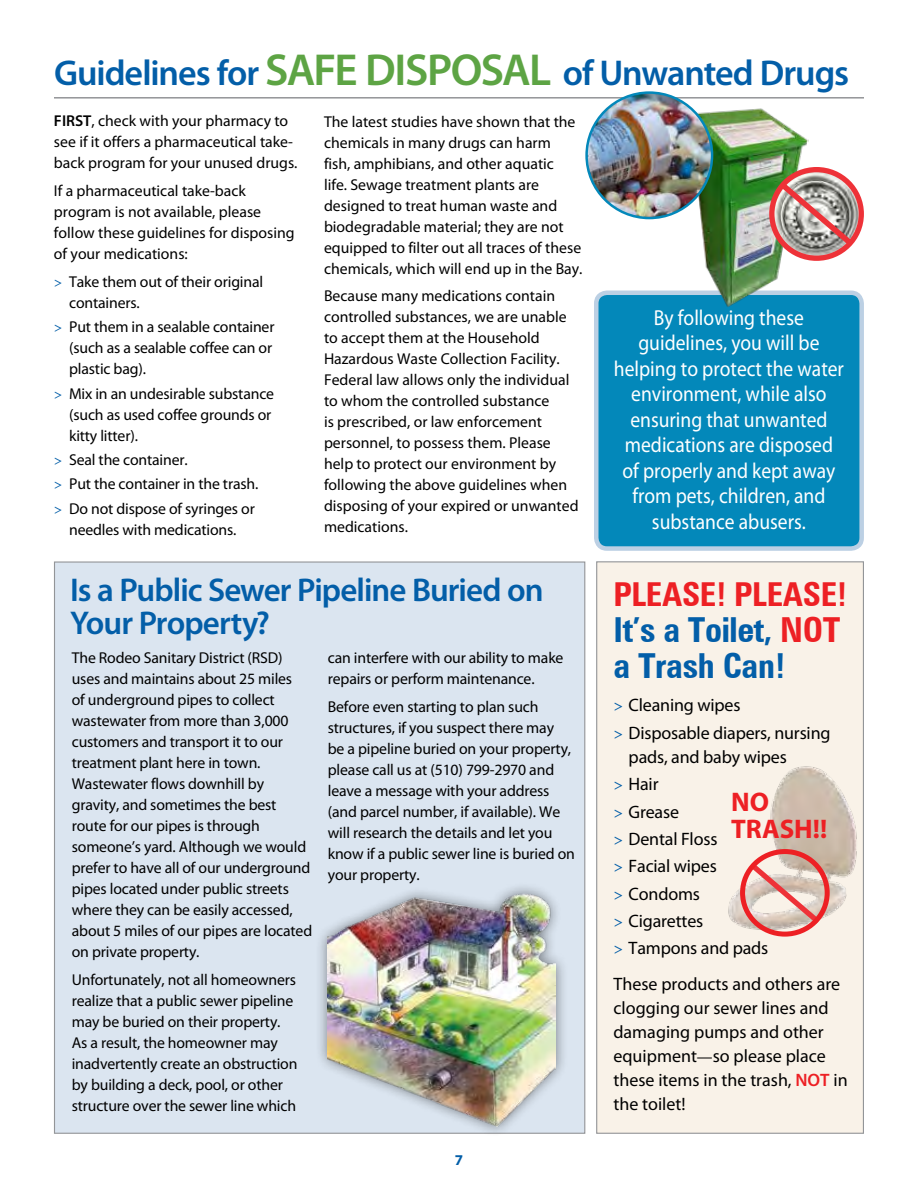
<style>
.page{position:relative;width:918px;height:1188px;background:#fff}
.page>*{position:absolute;margin:0;border:0;box-sizing:border-box;transform-origin:0 0}
.t1{font:600 36px "Myriad Pro";letter-spacing:-.03em;color:#035ea8}
.t2{font:700 condensed 34.5px/36px "Zurich BT";letter-spacing:-.01em;color:#035ea8}
.t3{font:600 33px/33px "Myriad Pro";letter-spacing:-.03em;color:#035ea8}
.t4{font:700 condensed 33px "Zurich BT";letter-spacing:-.01em;color:#ed2024}
.t5{font:700 27px/27px "Myriad Pro";color:#ed2024}
.t6{font:21.75px/25.5px "Myriad Pro";color:#fff;text-align:center;scale:.9 1}
.t7{font:18px/27.5px "Myriad Pro";color:#000}
.t8{font:15.75px/21px "Myriad Pro";letter-spacing:-.01em;color:#000}
.t9{font:700 15px "Myriad Pro";color:#035ea8}
.s1{font-size:45px;color:#5da444}
.s2{font-weight:600}
.s3{font-family:"Arno Pro";color:#035ea8}
.s4{color:#ed2024}
.s5{font-size:15.75px}
.s6{font-weight:600;color:#ed2024}
</style>
<div class="page">
<div style="left:54px;top:561px;width:531px;height:573px;background:#dbe5f0;border:1px solid #939598"></div>
<div style="left:315px;top:881px;width:253px;height:257px;background:#000;opacity:.5"></div>
<img style="left:328px;top:894px;width:227px;height:233px">
<div style="left:596px;top:561px;width:268px;height:573px;background:#f9f2e8;border:1px solid #939598"></div>
<div style="left:596px;top:293px;width:266px;height:256px;background:#0388ba;border-radius:11px"></div>
<div style="left:594px;top:291px;width:270px;height:260px;border:4px solid #bcd0e4;border-radius:11px"></div>
<img style="left:685px;top:108px;width:124px;height:199px">
<hr style="left:54px;top:97px;width:810px;height:1px;background:#939598">
<img style="left:587px;top:94px;width:125px;height:123px">
<img style="left:772px;top:170px;width:89px;height:88px;border-radius:45px">
<div style="left:769px;top:167px;width:95px;height:94px;border:5px solid #ee3238;border-radius:50%"></div>
<svg style="left:775px;top:177px;width:83px;height:74px"></svg>
<img style="left:728px;top:766px;width:129px;height:165px">
<svg style="left:747px;top:859px;width:78px;height:70px"></svg>
<div style="left:740px;top:849px;width:90px;height:88px;border:5px solid #ed2024;border-radius:50%"></div>
<h1 class="t1" style="left:54px;top:50px;width:797px">Guidelines for <span class="s1">SAFE DISPOSAL</span> of Unwanted Drugs</h1>
<p class="t8" style="left:324px;top:111px;width:260px">The latest studies have shown that the chemicals in many drugs can harm<br>fish, amphibians, and other aquatic<br>life. Sewage treatment plants are designed to treat human waste and biodegradable material; they are not equipped to filter out all traces of these chemicals, which will end up in the Bay.</p>
<p class="t8" style="left:324px;top:285px;width:256px">Because many medications contain controlled substances, we are unable to accept them at the Household Hazardous Waste Collection Facility.<br>Federal law allows only the individual to whom the controlled substance<br>is prescribed, or law enforcement personnel, to possess them. Please help to protect our environment by following the above guidelines when disposing of your expired or unwanted medications.</p>
<p class="t8" style="left:54px;top:110px;width:245px"><span class="s2">FIRST</span>, check with your pharmacy to see if it offers a pharmaceutical take&shy;back program for your unused drugs.</p>
<p class="t8" style="left:54px;top:180px;width:242px">If a pharmaceutical take-back program is not available, please follow these guidelines for disposing of your medications:</p>
<p class="t8" style="left:69px;top:271px;width:196px;text-indent:-15px"><span class="s3">&gt;</span> Take them out of their original containers.</p>
<p class="t8" style="left:69px;top:316px;width:207px;text-indent:-15px"><span class="s3">&gt;</span> Put them in a sealable container (such as a sealable coffee can or plastic bag).</p>
<p class="t8" style="left:69px;top:383px;width:207px;text-indent:-15px"><span class="s3">&gt;</span> Mix in an undesirable substance (such as used coffee grounds or kitty litter).</p>
<p class="t8" style="left:54px;top:447px;width:206px;line-height:24.5px"><span class="s3">&gt;</span> Seal the container.<br><span class="s3">&gt;</span> Put the container in the trash. <span class="s3">&gt;</span> Do not dispose of syringes or</p>
<p class="t8" style="left:69px;top:519px;width:169px">needles with medications.</p>
<h3 class="t6" style="left:614px;top:304px;width:257px">By following these guidelines, you will be helping to protect the water environment, while also ensuring that unwanted medications are disposed<br>of properly and kept away from pets, children, and substance abusers.</h3>
<h3 class="t3" style="left:70px;top:573px;width:475px">Is a Public Sewer Pipeline Buried on<br>Your Property?</h3>
<p class="t8" style="left:72px;top:647px;width:242px">The Rodeo Sanitary District (RSD) uses and maintains about 25 miles<br>of underground pipes to collect wastewater from more than 3,000 customers and transport it to our treatment plant here in town.<br>Wastewater flows downhill by gravity, and sometimes the best route for our pipes is through someone’s yard. Although we would prefer to have all of our underground pipes located under public streets where they can be easily accessed, about 5 miles of our pipes are located on private property.</p>
<p class="t8" style="left:72px;top:969px;width:227px">Unfortunately, not all homeowners realize that a public sewer pipeline may be buried on their property.<br>As a result, the homeowner may inadvertently create an obstruction by building a deck, pool, or other structure over the sewer line which</p>
<p class="t8" style="left:328px;top:647px;width:237px">can interfere with our ability to make repairs or perform maintenance.</p>
<p class="t8" style="left:328px;top:696px;width:249px">Before even starting to plan such structures, if you suspect there may<br>be a pipeline buried on your property, please call us at (510) 799-2970 and leave a message with your address (and parcel number, if available). We will research the details and let you know if a public sewer line is buried on your property.</p>
<p class="t9" style="left:455px;top:1150px;width:10px">7</p>
<h3 class="t4" style="left:613px;top:574px;width:236px">PLEASE! PLEASE!</h3>
<h2 class="t2" style="left:613px;top:611px;width:228px">It’s a Toilet, <span class="s4">NOT </span>a Trash Can!</h2>
<p class="t7" style="left:613px;top:691px;width:219px"><span class="s3">&gt;</span> Cleaning wipes<br><span class="s3">&gt;</span> Disposable diapers, nursing</p>
<p class="t7" style="left:613px;top:743px;width:175px;text-indent:15px">pads, and baby wipes <span class="s3">&gt;</span> Hair<br><span class="s3">&gt;</span> Grease<br><span class="s3">&gt;</span> Dental Floss<br><span class="s3">&gt;</span> Facial wipes<br><span class="s3">&gt;</span> Condoms<br><span class="s3">&gt;</span> Cigarettes<br><span class="s3">&gt;</span> Tampons and pads</p>
<p class="t7" style="left:613px;top:972px;width:236px;line-height:24px">These products and others are clogging our sewer lines and damaging pumps and other equipment<span class="s5">—</span>so please place these items in the trash, <span class="s6">NOT</span> in the toilet!</p>
<h3 class="t5" style="left:731px;top:788px;width:98px">NO<br>TRASH!!</h3>
</div>
